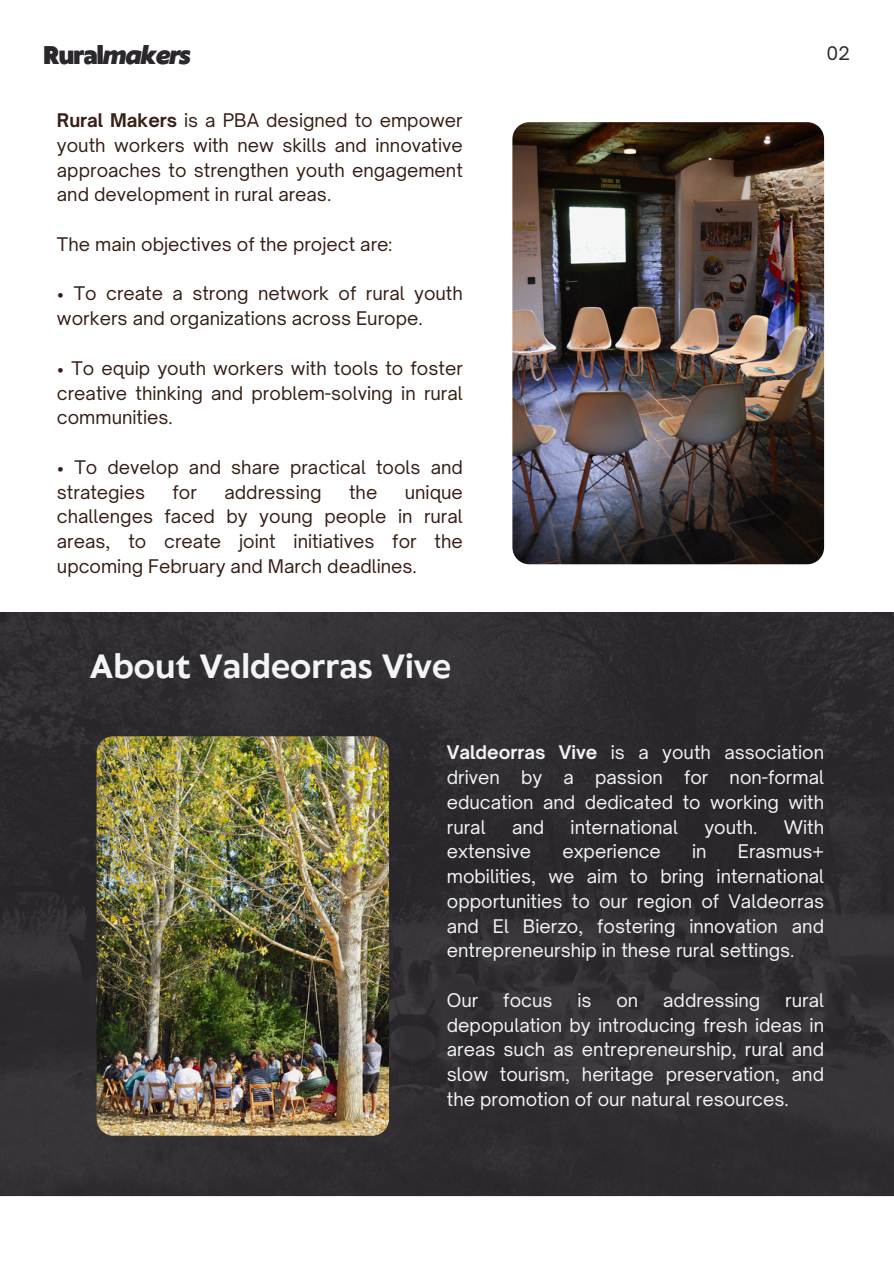
<style>
.page{position:relative;width:894px;height:1264px;background:#fff}
.page>*{position:absolute;margin:0;border:0;box-sizing:border-box;transform-origin:0 0}
.t1{font:700 31.5px "Klein Text";color:#f4f4f4}
.t2{font:italic 900 24px "Klein Text";letter-spacing:-.03em;color:#2b282d}
.t3{font:18px/24.8px "Open Sauce One";color:#351f16;text-align:justify}
.t4{font:18px/24.8px "Open Sauce One";color:#f4f4f4;text-align:justify}
.t5{font:18px "Open Sauce One";color:#2b282d}
.s1{font-style:normal}
.s2{font-weight:700}
</style>
<div class="page">
<img style="left:0;top:612px;width:893px;height:584px">
<img style="left:512px;top:122px;width:311px;height:442px">
<img style="left:97px;top:736px;width:292px;height:399px;border-radius:17px">
<p class="t2" style="left:44px;top:43px;width:149px"><span class="s1">Rural</span>makers</p>
<p class="t5" style="left:826px;top:42px;width:25px">02</p>
<p class="t3" style="left:57px;top:108px;width:407px"><span class="s2">Rural Makers</span> is a PBA designed to empower youth workers with new skills and innovative approaches to strengthen youth engagement and development in rural areas.</p>
<p class="t3" style="left:57px;top:232px;width:337px">The main objectives of the project are:</p>
<p class="t3" style="left:57px;top:281px;width:407px">• To create a strong network of rural youth workers and organizations across Europe.</p>
<p class="t3" style="left:57px;top:355px;width:407px">• To equip youth workers with tools to foster creative thinking and problem-solving in rural communities.</p>
<p class="t3" style="left:57px;top:454px;width:407px">• To develop and share practical tools and strategies</p>
<p class="t3" style="left:57px;top:479px;width:407px;text-indent:348px">unique challenges faced by young people in rural areas, to create joint initiatives for the upcoming February and March deadlines.</p>
<p class="t3" style="left:172px;top:479px;width:26px">for</p>
<p class="t3" style="left:224px;top:479px;width:98px">addressing</p>
<p class="t3" style="left:349px;top:479px;width:30px">the</p>
<h1 class="t1" style="left:89px;top:650px;width:363px">About Valdeorras Vive</h1>
<p class="t4" style="left:446px;top:740px;width:378px"><span class="s2">Valdeorras Vive</span> is a youth association driven by a passion for non-formal education and dedicated to working with rural</p>
<p class="t4" style="left:512px;top:814px;width:34px">and</p>
<p class="t4" style="left:570px;top:814px;width:109px">international</p>
<p class="t4" style="left:704px;top:814px;width:54px">youth.</p>
<p class="t4" style="left:783px;top:814px;width:42px">With</p>
<p class="t4" style="left:446px;top:839px;width:86px">extensive</p>
<p class="t4" style="left:562px;top:839px;width:100px">experience</p>
<p class="t4" style="left:692px;top:839px;width:16px">in</p>
<p class="t4" style="left:446px;top:839px;width:378px;text-indent:291px">Erasmus+ mobilities, we aim to bring international opportunities to our region of Valdeorras and El Bierzo, fostering innovation and entrepreneurship in these rural settings.</p>
<p class="t4" style="left:446px;top:987px;width:33px">Our</p>
<p class="t4" style="left:503px;top:987px;width:51px">focus</p>
<p class="t4" style="left:577px;top:987px;width:16px">is</p>
<p class="t4" style="left:616px;top:987px;width:23px">on</p>
<p class="t4" style="left:663px;top:987px;width:98px">addressing</p>
<p class="t4" style="left:446px;top:987px;width:378px;text-indent:338px">rural depopulation by introducing fresh ideas in areas such as entrepreneurship, rural and slow tourism, heritage preservation, and the promotion of our natural resources.</p>
</div>
